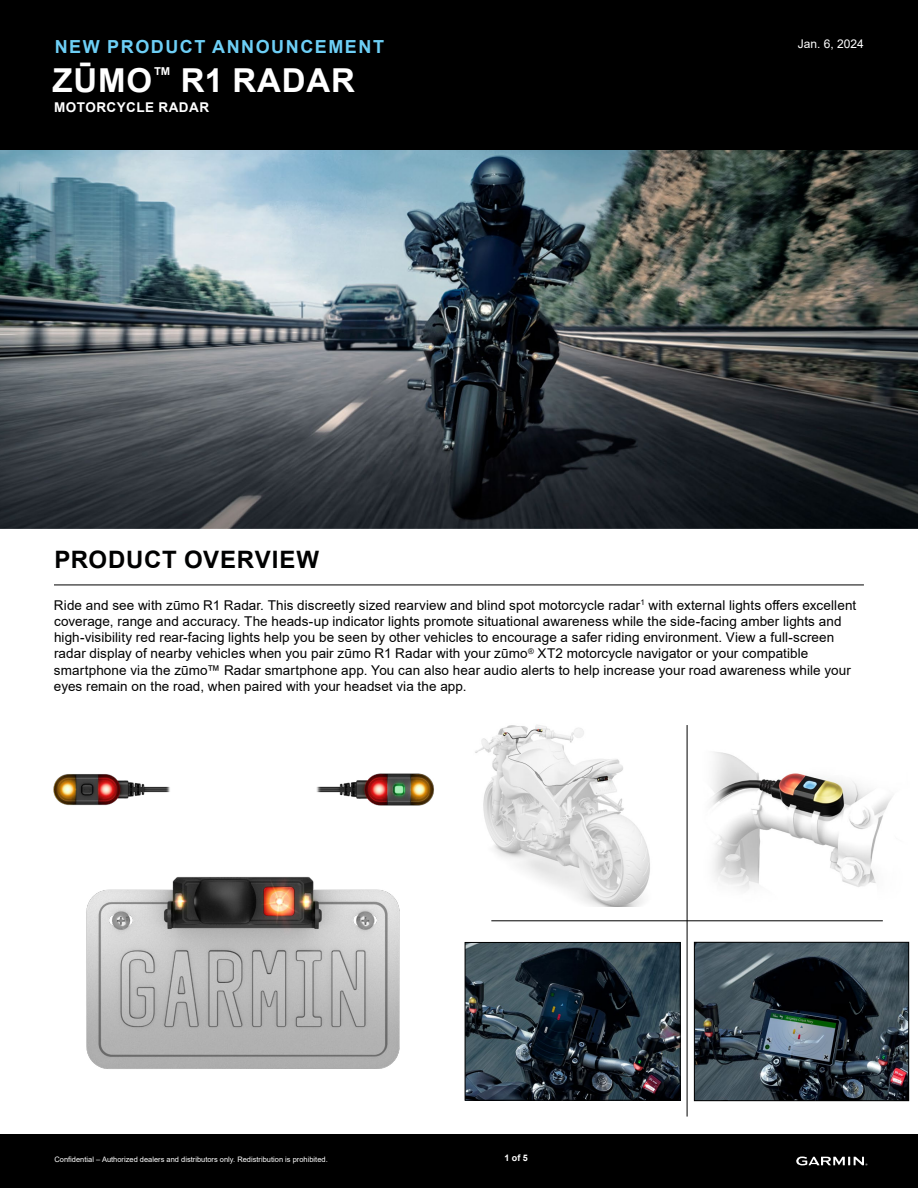
<style>
.page{position:relative;width:918px;height:1188px;background:#fff}
.page>*{position:absolute;margin:0;border:0;box-sizing:border-box;transform-origin:0 0}
.t1{font:700 33px "Arial";letter-spacing:.025em;color:#fff}
.t2{font:700 24px "Arial";letter-spacing:.03em;color:#000101}
.t3{font:700 18px "Arial";letter-spacing:.085em;color:#6dcff6}
.t4{font:13.5px/16.2px "Arial";letter-spacing:.005em;color:#000}
.t5{font:700 13.5px "Arial";letter-spacing:.035em;color:#fff}
.t6{font:12px "Arial";color:#fff}
.t7{font:700 9px "Arial";color:#fff}
.t8{font:7.5px "Arial";color:#fff}
</style>
<div class="page">
<img style="left:0;top:150px;width:918px;height:379px">
<img style="left:53px;top:773px;width:428px;height:299px">
<div style="left:0;top:0;width:918px;height:150px;background:#000"></div>
<div style="left:0;top:1134px;width:918px;height:54px;background:#000"></div>
<svg style="left:796px;top:1157px;width:72px;height:8px"></svg>
<img style="left:711px;top:752px;width:182px;height:138px">
<img style="left:467px;top:944px;width:212px;height:155px">
<div style="left:465px;top:942px;width:216px;height:159px;border:1px solid #000"></div>
<hr style="left:491px;top:920px;width:392px;height:1px;background:#000">
<hr style="left:687px;top:725px;width:1px;height:392px;background:#000">
<img style="left:456px;top:725px;width:194px;height:182px">
<img style="left:696px;top:944px;width:211px;height:155px">
<div style="left:694px;top:942px;width:215px;height:159px;border:1px solid #000"></div>
<hr style="left:54px;top:585px;width:810px;height:1px;background:#000">
<h3 class="t3" style="left:55px;top:34px;width:331px">NEW PRODUCT ANNOUNCEMENT</h3>
<h1 class="t1" style="left:53px;top:58px;width:304px">ZŪMO<sup>™</sup> R1 RADAR</h1>
<p class="t5" style="left:54px;top:98px;width:156px">MOTORCYCLE RADAR</p>
<h2 class="t2" style="left:54px;top:542px;width:266px">PRODUCT OVERVIEW</h2>
<p class="t6" style="left:798px;top:35px;width:68px">Jan. 6, 2024</p>
<p class="t4" style="left:54px;top:597px;width:804px">Ride and see with zūmo R1 Radar. This discreetly sized rearview and blind spot motorcycle radar<sup>1</sup> with external lights offers excellent coverage, range and accuracy. The heads-up indicator lights promote situational awareness while the side-facing amber lights and high-visibility red rear-facing lights help you be seen by other vehicles to encourage a safer riding environment. View a full-screen radar display of nearby vehicles when you pair zūmo R1 Radar with your zūmo<sup>®</sup> XT2 motorcycle navigator or your compatible smartphone via the zūmo™ Radar smartphone app. You can also hear audio alerts to help increase your road awareness while your eyes remain on the road, when paired with your headset via the app.</p>
<p class="t8" style="left:54px;top:1154px;width:275px">Confidential – Authorized dealers and distributors only. Redistribution is prohibited.</p>
<p class="t7" style="left:504px;top:1152px;width:25px">1 of 5</p>
</div>
